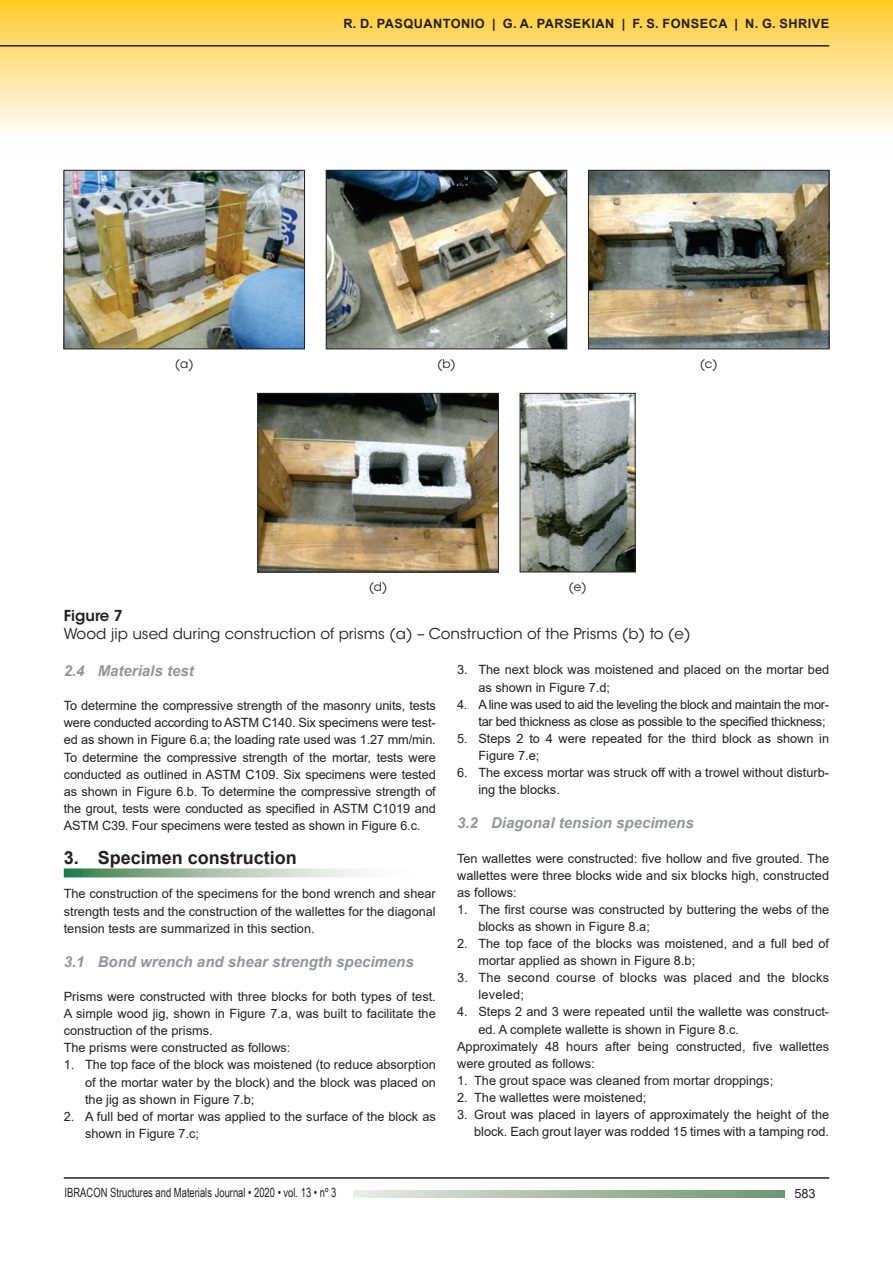
<style>
.page{position:relative;width:893px;height:1263px;background:#fff}
.page>*{position:absolute;margin:0;border:0;box-sizing:border-box;transform-origin:0 0}
.t1{font:700 18px "Arial";color:#231f20}
.t2{font:italic 700 15px "Arial";color:#939598}
.t3{font:15px "ITC Avant Garde Std";color:#231f20}
.t4{font:600 15px "ITC Avant Garde Std";color:#231f20}
.t5{font:12.75px/17.1px "Arial";color:#231f20}
.t6{font:12.75px/17.1px "Arial";letter-spacing:-.02em;color:#231f20;text-align:right}
.t7{font:12.75px/17.1px "Arial";letter-spacing:.02em;color:#231f20}
.t8{font:700 12.75px "Arial";letter-spacing:.035em;color:#231f20}
.t9{font:12.75px "Arial Narrow";color:#231f20;scale:.9 1}
.t10{font:12px "ITC Avant Garde Std";color:#231f20}
</style>
<div class="page">
<svg style="left:0;top:0;width:893px;height:131px;background:#fee28f"></svg>
<hr style="left:64px;top:1177px;width:765px;height:2px;background:#231f20">
<hr style="left:0;top:45px;width:829px;height:2px;background:#231f20">
<svg style="left:354px;top:1190px;width:430px;height:8px;background:#a9bea7"></svg>
<svg style="left:64px;top:868px;width:299px;height:9px;background:#a6c2ab"></svg>
<img style="left:66px;top:172px;width:237px;height:175px">
<div style="left:64px;top:170px;width:241px;height:179px;border:1px solid #231f20"></div>
<img style="left:328px;top:172px;width:237px;height:175px">
<div style="left:326px;top:170px;width:241px;height:179px;border:1px solid #231f20"></div>
<img style="left:260px;top:395px;width:237px;height:175px">
<div style="left:258px;top:393px;width:241px;height:179px;border:1px solid #231f20"></div>
<img style="left:522px;top:395px;width:111px;height:175px">
<div style="left:520px;top:393px;width:115px;height:179px;border:1px solid #231f20"></div>
<img style="left:590px;top:172px;width:237px;height:175px">
<div style="left:588px;top:170px;width:241px;height:179px;border:1px solid #231f20"></div>
<p class="t8" style="left:343px;top:15px;width:487px">R. D. PASQUANTONIO | G. A. PARSEKIAN | F. S. FONSECA | N. G. SHRIVE</p>
<p class="t10" style="left:175px;top:357px;width:20px">(a)</p>
<p class="t10" style="left:437px;top:357px;width:20px">(b)</p>
<p class="t10" style="left:700px;top:357px;width:20px">(c)</p>
<p class="t10" style="left:369px;top:580px;width:20px">(d)</p>
<p class="t10" style="left:568px;top:580px;width:20px">(e)</p>
<p class="t4" style="left:64px;top:606px;width:61px">Figure 7</p>
<p class="t3" style="left:64px;top:625px;width:628px">Wood jip used during construction of prisms (a) – Construction of the Prisms (b) to (e)</p>
<p class="t2" style="left:64px;top:661px;width:131px">2.4 Materials test</p>
<p class="t5" style="left:64px;top:697px;width:374px;text-align:justify">To determine the compressive strength of the masonry units, tests were conducted according to ASTM C140. Six specimens were test&shy;ed as shown in Figure 6.a; the loading rate used was 1.27 mm/min.<br>To determine the compressive strength of the mortar, tests were conducted as outlined in ASTM C109. Six specimens were tested as shown in Figure 6.b. To determine the compressive strength of the grout, tests were conducted as specified in ASTM C1019 and ASTM C39. Four specimens were tested as shown in Figure 6.c.</p>
<h1 class="t1" style="left:64px;top:845px;width:235px">3. Specimen construction</h1>
<p class="t5" style="left:64px;top:885px;width:374px;text-align:justify">The construction of the specimens for the bond wrench and shear strength tests and the construction of the wallettes for the diagonal tension tests are summarized in this section.</p>
<p class="t2" style="left:64px;top:951px;width:351px">3.1 Bond wrench and shear strength specimens</p>
<p class="t5" style="left:64px;top:988px;width:374px">Prisms were constructed with three blocks for both types of test.<br>A simple wood jig, shown in Figure 7.a, was built to facilitate the construction of the prisms.<br>The prisms were constructed as follows:</p>
<p class="t5" style="left:85px;top:1056px;width:352px;text-align:justify;text-indent:-21px">1. The top face of the block was moistened (to reduce absorption of the mortar water by the block) and the block was placed on the jig as shown in Figure 7.b;</p>
<p class="t5" style="left:85px;top:1107px;width:352px;text-indent:-21px">2. A full bed of mortar was applied to the surface of the block as shown in Figure 7.c;</p>
<p class="t5" style="left:478px;top:661px;width:352px;text-indent:-21px">3. The next block was moistened and placed on the mortar bed as shown in Figure 7.d;</p>
<p class="t6" style="left:457px;top:695px;width:373px">4. A line was used to aid the leveling the block and maintain the mor&shy;tar bed thickness as close as possible to the specified thickness;</p>
<p class="t5" style="left:478px;top:730px;width:352px;text-indent:-21px">5. Steps 2 to 4 were repeated for the third block as shown in<br>Figure 7.e;</p>
<p class="t5" style="left:478px;top:764px;width:352px;text-indent:-21px">6. The excess mortar was struck off with a trowel without disturb&shy;ing the blocks.</p>
<p class="t2" style="left:457px;top:813px;width:238px">3.2 Diagonal tension specimens</p>
<p class="t5" style="left:457px;top:849px;width:374px;text-align:justify">Ten wallettes were constructed: five hollow and five grouted. The wallettes were three blocks wide and six blocks high, constructed as follows:</p>
<p class="t5" style="left:478px;top:901px;width:352px;text-indent:-21px">1. The first course was constructed by buttering the webs of the blocks as shown in Figure 8.a;</p>
<p class="t5" style="left:478px;top:935px;width:352px;text-indent:-21px">2. The top face of the blocks was moistened, and a full bed of mortar applied as shown in Figure 8.b;</p>
<p class="t7" style="left:478px;top:969px;width:352px;text-indent:-21px">3. The second course of blocks was placed and the blocks leveled;</p>
<p class="t5" style="left:457px;top:1003px;width:374px">4. Steps 2 and 3 were repeated until the wallette was construct-</p>
<p class="t5" style="left:478px;top:1020px;width:262px">ed. A complete wallette is shown in Figure 8.c.</p>
<p class="t5" style="left:457px;top:1037px;width:374px">Approximately 48 hours after being constructed, five wallettes</p>
<p class="t5" style="left:457px;top:1055px;width:139px">were grouted as follows:</p>
<p class="t5" style="left:457px;top:1072px;width:318px">1. The grout space was cleaned from mortar droppings;</p>
<p class="t5" style="left:457px;top:1089px;width:191px">2. The wallettes were moistened;</p>
<p class="t5" style="left:457px;top:1106px;width:374px;text-align:right">3. Grout was placed in layers of approximately the height of the block. Each grout layer was rodded 15 times with a tamping rod.</p>
<p class="t9" style="left:65px;top:1183px;width:303px">IBRACON Structures and Materials Journal • 2020 • vol. 13 • nº 3</p>
<p class="t5" style="left:794px;top:1185px;width:23px">583</p>
</div>
